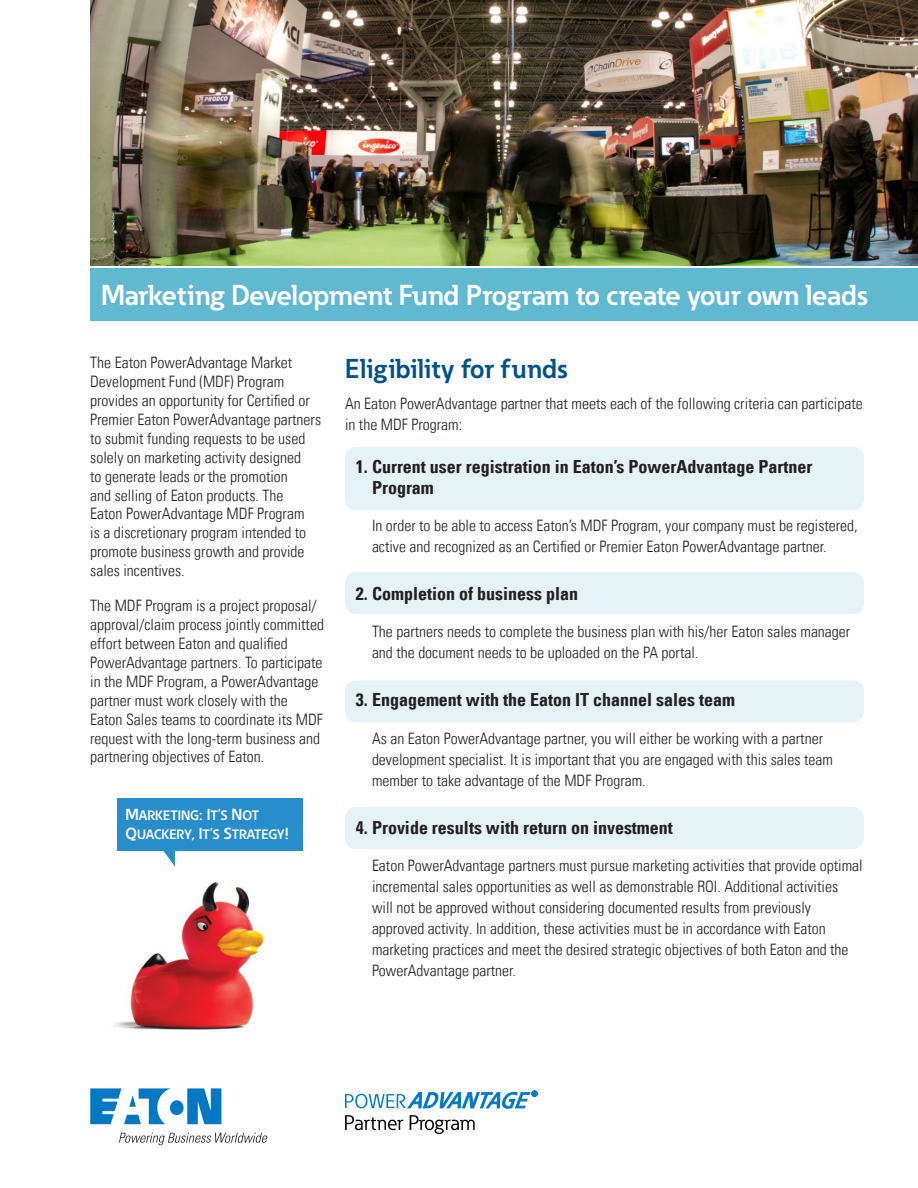
<style>
.page{position:relative;width:918px;height:1188px;background:#fff}
.page>*{position:absolute;margin:0;border:0;box-sizing:border-box;transform-origin:0 0}
.t1{font:700 28.5px "Eaton";letter-spacing:-.01em;color:#fff}
.t2{font:700 27px "Eaton";color:#005187}
.t3{font:18px/21px "Univers Com 67 Bold Cond";color:#231f20}
.t4{font:15.75px/18.9px "Univers Com 47 Light Cond";color:#231f20}
.t5{font:13.5px/19px "Eaton Bold SC850";color:#fff}
.s1{font-size:15.9px}
</style>
<div class="page">
<div style="left:345px;top:447px;width:519px;height:63px;background:#e5f2f6;border-radius:11px"></div>
<div style="left:345px;top:572px;width:519px;height:42px;background:#e5f2f6;border-radius:11px"></div>
<div style="left:345px;top:680px;width:519px;height:42px;background:#e5f2f6;border-radius:11px"></div>
<div style="left:345px;top:807px;width:519px;height:42px;background:#e5f2f6;border-radius:11px"></div>
<img style="left:90px;top:0;width:828px;height:266px">
<svg style="left:90px;top:1088px;width:131px;height:36px"></svg>
<svg style="left:119px;top:1133px;width:148px;height:12px"></svg>
<div style="left:90px;top:268px;width:828px;height:53px;background:#60b8d1"></div>
<svg style="left:345px;top:1115px;width:58px;height:15px"></svg>
<svg style="left:410px;top:1115px;width:65px;height:19px"></svg>
<svg style="left:345px;top:1091px;width:192px;height:18px"></svg>
<img style="left:113px;top:881px;width:151px;height:149px">
<div style="left:117px;top:799px;width:186px;height:52px;background:#278dcb"></div>
<svg style="left:163px;top:851px;width:12px;height:16px"></svg>
<p class="t1" style="left:101px;top:278px;width:769px">Marketing Development Fund Program to create your own leads</p>
<p class="t4" style="left:90px;top:353px;width:232px">The Eaton PowerAdvantage Market Development Fund (MDF) Program provides an opportunity for Certified or Premier Eaton PowerAdvantage partners to submit funding requests to be used solely on marketing activity designed<br>to generate leads or the promotion<br>and selling of Eaton products. The<br>Eaton PowerAdvantage MDF Program<br>is a discretionary program intended to promote business growth and provide sales incentives.</p>
<p class="t4" style="left:90px;top:596px;width:235px">The MDF Program is a project proposal/ approval/claim process jointly committed effort between Eaton and qualified PowerAdvantage partners. To participate in the MDF Program, a PowerAdvantage partner must work closely with the Eaton Sales teams to coordinate its MDF request with the long-term business and partnering objectives of Eaton.</p>
<p class="t5" style="left:126px;top:806px;width:165px"><span class="s1">M</span>ARKETING<span class="s1">: I</span>T<span class="s1">’</span>S <span class="s1">N</span>OT<br><span class="s1">Q</span>UACKERY<span class="s1">, I</span>T<span class="s1">’</span>S <span class="s1">S</span>TRATEGY<span class="s1">!</span></p>
<p class="t2" style="left:345px;top:351px;width:225px">Eligibility for funds</p>
<p class="t4" style="left:345px;top:393px;width:519px;line-height:21px">An Eaton PowerAdvantage partner that meets each of the following criteria can participate in the MDF Program:</p>
<p class="t3" style="left:372px;top:456px;width:442px;text-indent:-16px">1. Current user registration in Eaton’s PowerAdvantage Partner<br>Program</p>
<p class="t4" style="left:372px;top:515px;width:487px;line-height:21px">In order to be able to access Eaton’s MDF Program, your company must be registered, active and recognized as an Certified or Premier Eaton PowerAdvantage partner.</p>
<p class="t3" style="left:356px;top:583px;width:224px">2. Completion of business plan</p>
<p class="t4" style="left:372px;top:621px;width:480px;line-height:21px">The partners needs to complete the business plan with his/her Eaton sales manager and the document needs to be uploaded on the PA portal.</p>
<p class="t3" style="left:356px;top:689px;width:381px">3. Engagement with the Eaton IT channel sales team</p>
<p class="t4" style="left:372px;top:728px;width:462px;line-height:21px">As an Eaton PowerAdvantage partner, you will either be working with a partner development specialist. It is important that you are engaged with this sales team member to take advantage of the MDF Program.</p>
<p class="t3" style="left:356px;top:817px;width:319px">4. Provide results with return on investment</p>
<p class="t4" style="left:372px;top:855px;width:492px;line-height:21px">Eaton PowerAdvantage partners must pursue marketing activities that provide optimal incremental sales opportunities as well as demonstrable ROI. Additional activities will not be approved without considering documented results from previously approved activity. In addition, these activities must be in accordance with Eaton marketing practices and meet the desired strategic objectives of both Eaton and the PowerAdvantage partner.</p>
</div>
